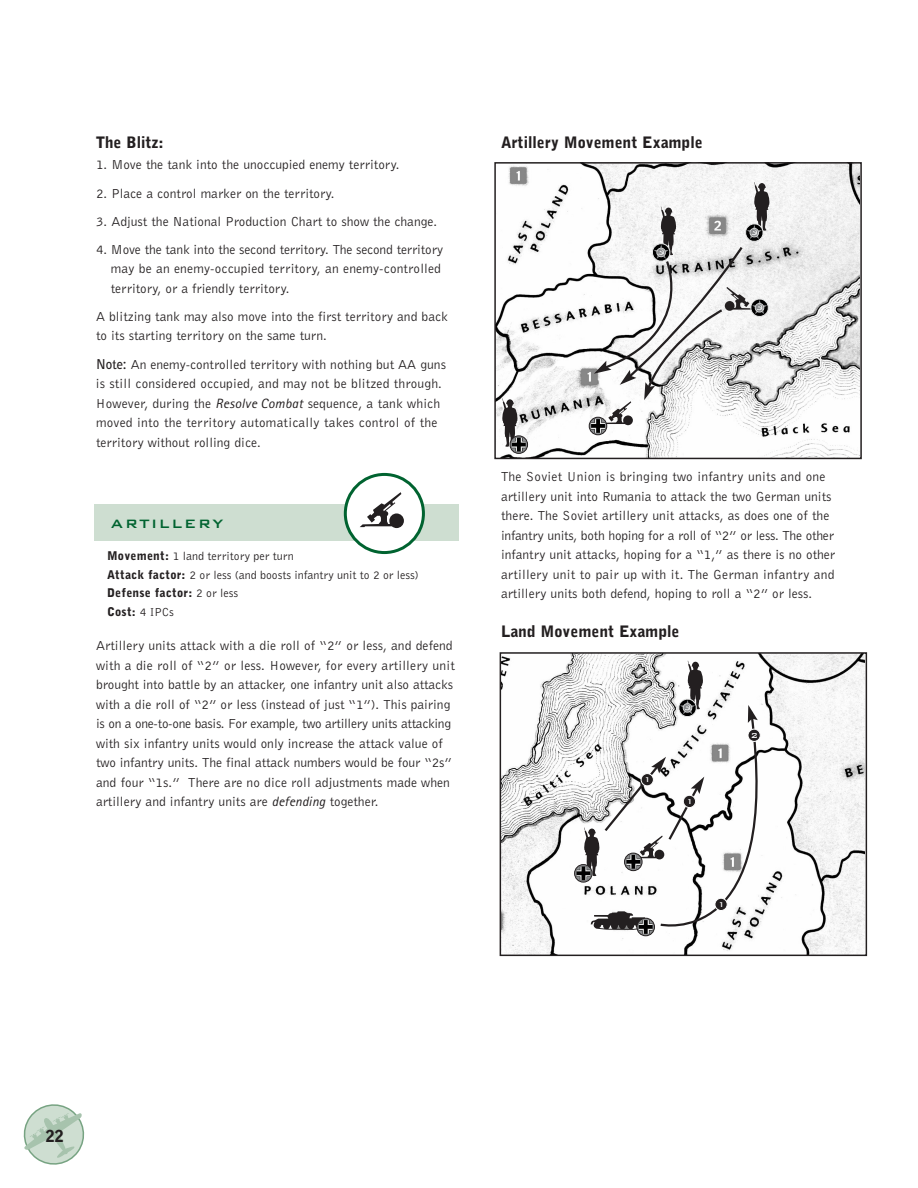
<style>
.page{position:relative;width:918px;height:1188px;background:#fff}
.page>*{position:absolute;margin:0;border:0;box-sizing:border-box;transform-origin:0 0}
.t1{font:900 16.5px "Bell Gothic BT";color:#231f20}
.t2{font:500 16.2px "Bank Gothic BT";letter-spacing:.1em;color:#006330}
.t3{font:900 15.75px "Bell Gothic BT";color:#231f20}
.t4{font:13.5px/19.5px "Bell Gothic BT";color:#231f20}
.t5{font:12px/18.8px "Bell Gothic BT";color:#231f20}
.t6{font:500 9.45px "Bank Gothic BT";color:#fff}
.s1{font-weight:700}
.s2{font-family:"Rotis Sans Serif";font-style:italic}
.s3{font-weight:900}
</style>
<div class="page">
<svg style="left:23px;top:1104px;width:62px;height:61px"></svg>
<img style="left:497px;top:165px;width:362px;height:291px">
<svg style="left:510px;top:436px;width:18px;height:18px"></svg>
<svg style="left:502px;top:398px;width:24px;height:54px"></svg>
<svg style="left:589px;top:417px;width:18px;height:18px"></svg>
<svg style="left:591px;top:182px;width:179px;height:251px"></svg>
<div style="left:494px;top:162px;width:368px;height:297px;border:2px solid #231f20"></div>
<img style="left:503px;top:655px;width:361px;height:298px">
<svg style="left:574px;top:864px;width:18px;height:18px"></svg>
<svg style="left:576px;top:661px;width:207px;height:289px"></svg>
<div style="left:641px;top:773px;width:13px;height:13px;background:#231f20;border:1px solid #fff;border-radius:50%"></div>
<div style="left:683px;top:795px;width:13px;height:13px;background:#231f20;border:1px solid #fff;border-radius:50%"></div>
<div style="left:715px;top:898px;width:12px;height:13px;background:#231f20;border:1px solid #fff;border-radius:50%"></div>
<div style="left:748px;top:729px;width:13px;height:13px;background:#231f20;border:1px solid #fff;border-radius:50%"></div>
<div style="left:500px;top:652px;width:367px;height:304px;border:2px solid #231f20"></div>
<div style="left:94px;top:504px;width:365px;height:37px;background:#ceded1"></div>
<svg style="left:344px;top:473px;width:81px;height:81px"></svg>
<svg style="left:360px;top:492px;width:44px;height:36px"></svg>
<p class="t3" style="left:96px;top:137px;width:69px">The Blitz:</p>
<p class="t4" style="left:96px;top:156px;width:305px">1. Move the tank into the unoccupied enemy territory.</p>
<p class="t4" style="left:96px;top:184px;width:240px">2. Place a control marker on the territory.</p>
<p class="t4" style="left:96px;top:213px;width:343px">3. Adjust the National Production Chart to show the change.</p>
<p class="t4" style="left:111px;top:241px;width:334px;text-indent:-15px">4. Move the tank into the second territory. The second territory may be an enemy-occupied territory, an enemy-controlled territory, or a friendly territory.</p>
<p class="t4" style="left:96px;top:308px;width:353px">A blitzing tank may also move into the first territory and back to its starting territory on the same turn.</p>
<p class="t4" style="left:96px;top:355px;width:351px"><span class="s1">Note:</span> An enemy-controlled territory with nothing but AA guns is still considered occupied, and may not be blitzed through.<br>However, during the <span class="s2">Resolve Combat</span> sequence, a tank which moved into the territory automatically takes control of the territory without rolling dice.</p>
<p class="t2" style="left:111px;top:513px;width:114px">ARTILLERY</p>
<p class="t5" style="left:107px;top:547px;width:313px"><span class="s3">Movement:</span> 1 land territory per turn<br><span class="s3">Attack factor:</span> 2 or less (and boosts infantry unit to 2 or less)<br><span class="s3">Defense factor:</span> 2 or less<br><span class="s3">Cost:</span> 4 IPCs</p>
<p class="t4" style="left:96px;top:637px;width:360px">Artillery units attack with a die roll of “2” or less, and defend with a die roll of “2” or less. However, for every artillery unit brought into battle by an attacker, one infantry unit also attacks with a die roll of “2” or less (instead of just “1”). This pairing is on a one-to-one basis. For example, two artillery units attacking with six infantry units would only increase the attack value of two infantry units. The final attack numbers would be four “2s” and four “1s.” There are no dice roll adjustments made when artillery and infantry units are <span class="s2">defending</span> together.</p>
<p class="t3" style="left:501px;top:137px;width:203px">Artillery Movement Example</p>
<p class="t4" style="left:501px;top:468px;width:336px">The Soviet Union is bringing two infantry units and one artillery unit into Rumania to attack the two German units there. The Soviet artillery unit attacks, as does one of the infantry units, both hoping for a roll of “2” or less. The other infantry unit attacks, hoping for a “1,” as there is no other artillery unit to pair up with it. The German infantry and artillery units both defend, hoping to roll a “2” or less.</p>
<p class="t3" style="left:501px;top:626px;width:180px">Land Movement Example</p>
<p class="t6" style="left:644px;top:774px;width:9px">1</p>
<p class="t6" style="left:686px;top:795px;width:9px">1</p>
<p class="t6" style="left:751px;top:729px;width:9px">2</p>
<p class="t6" style="left:718px;top:898px;width:9px">1</p>
<p class="t1" style="left:45px;top:1130px;width:20px">22</p>
</div>
